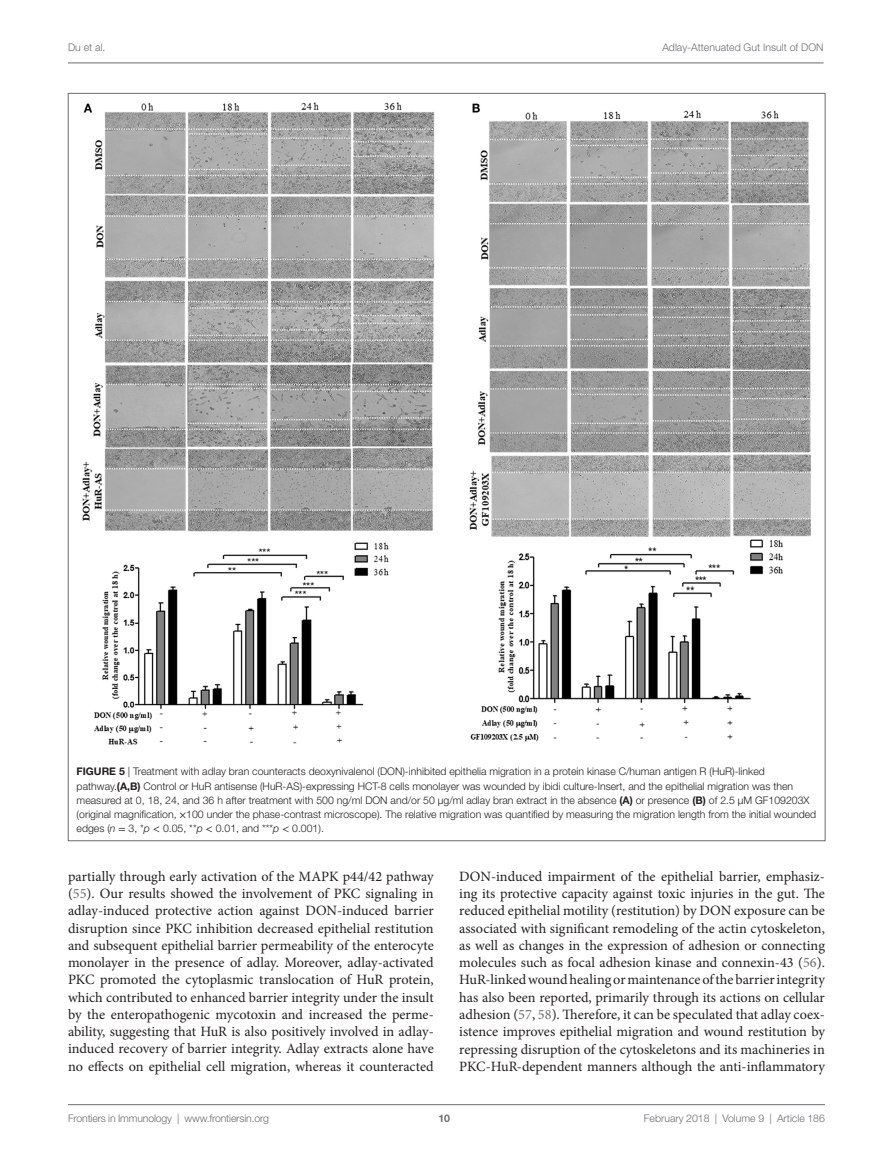
<style>
.page{position:relative;width:893px;height:1170px;background:#fff}
.page>*{position:absolute;margin:0;border:0;box-sizing:border-box;transform-origin:0 0}
.t1{font:14.25px/17.2px "Minion Pro";color:#231f20;text-align:justify}
.t2{font:300 10.5px/14.2px "Helvetica Neue LT Std";color:#231f20}
.t3{font:300 10.5px "Helvetica Neue LT Std";color:#6c6d70}
.t4{font:700 10.5px "Helvetica Neue LT Std";color:#6c6d70}
.s1{font-weight:700}
.s2{font-family:"STIX General";font-weight:400}
.s3{font-style:italic}
.s4{color:#6c6d70}
</style>
<div class="page">
<img style="left:82px;top:102px;width:729px;height:643px">
<hr style="left:68px;top:63px;width:756px;height:1px;background:#6c6d70">
<hr style="left:68px;top:1104px;width:757px;height:1px;background:#6c6d70">
<p class="t3" style="left:68px;top:41px;width:39px">Du et al.</p>
<p class="t3" style="left:662px;top:41px;width:163px">Adlay-Attenuated Gut Insult of DON</p>
<p class="t2" style="left:77px;top:764px;width:741px"><span class="s1">FIGURE 5</span> | Treatment with adlay bran counteracts deoxynivalenol (DON)-inhibited epithelia migration in a protein kinase C/human antigen R (HuR)-linked pathway.<span class="s1">(A,B)</span> Control or HuR antisense (HuR-AS)-expressing HCT-8 cells monolayer was wounded by ibidi culture-Insert, and the epithelial migration was then measured at 0, 18, 24, and 36 h after treatment with 500 ng/ml DON and/or 50 µg/ml adlay bran extract in the absence <span class="s1">(A)</span> or presence <span class="s1">(B)</span> of 2.5 µM GF109203X (original magnification, <span class="s2">×</span>100 under the phase-contrast microscope). The relative migration was quantified by measuring the migration length from the initial wounded edges (<span class="s3">n</span> <span class="s2">=</span> 3, *<span class="s3">p</span> <span class="s2">&lt;</span> 0.05, **<span class="s3">p</span> <span class="s2">&lt;</span> 0.01, and ***<span class="s3">p</span> <span class="s2">&lt;</span> 0.001).</p>
<p class="t1" style="left:68px;top:867px;width:367px">partially through early activation of the MAPK p44/42 pathway (<span class="s4">55</span>). Our results showed the involvement of PKC signaling in adlay-induced protective action against DON-induced barrier disruption since PKC inhibition decreased epithelial restitution and subsequent epithelial barrier permeability of the enterocyte monolayer in the presence of adlay. Moreover, adlay-activated PKC promoted the cytoplasmic translocation of HuR protein, which contributed to enhanced barrier integrity under the insult by the enteropathogenic mycotoxin and increased the perme&shy;ability, suggesting that HuR is also positively involved in adlay&shy;induced recovery of barrier integrity. Adlay extracts alone have no effects on epithelial cell migration, whereas it counteracted</p>
<p class="t1" style="left:459px;top:867px;width:367px">DON-induced impairment of the epithelial barrier, emphasiz&shy;ing its protective capacity against toxic injuries in the gut. The reduced epithelial motility (restitution) by DON exposure can be associated with significant remodeling of the actin cytoskeleton, as well as changes in the expression of adhesion or connecting molecules such as focal adhesion kinase and connexin-43 (<span class="s4">56</span>).<br>HuR-linked wound healing or maintenance of the barrier integrity has also been reported, primarily through its actions on cellular adhesion (<span class="s4">57</span>, <span class="s4">58</span>). Therefore, it can be speculated that adlay coex&shy;istence improves epithelial migration and wound restitution by repressing disruption of the cytoskeletons and its machineries in PKC-HuR-dependent manners although the anti-inflammatory</p>
<p class="t3" style="left:68px;top:1111px;width:203px">Frontiers in Immunology | www.frontiersin.org</p>
<p class="t3" style="left:644px;top:1111px;width:183px">February 2018 | Volume 9 | Article 186</p>
<p class="t4" style="left:439px;top:1111px;width:13px">10</p>
</div>
